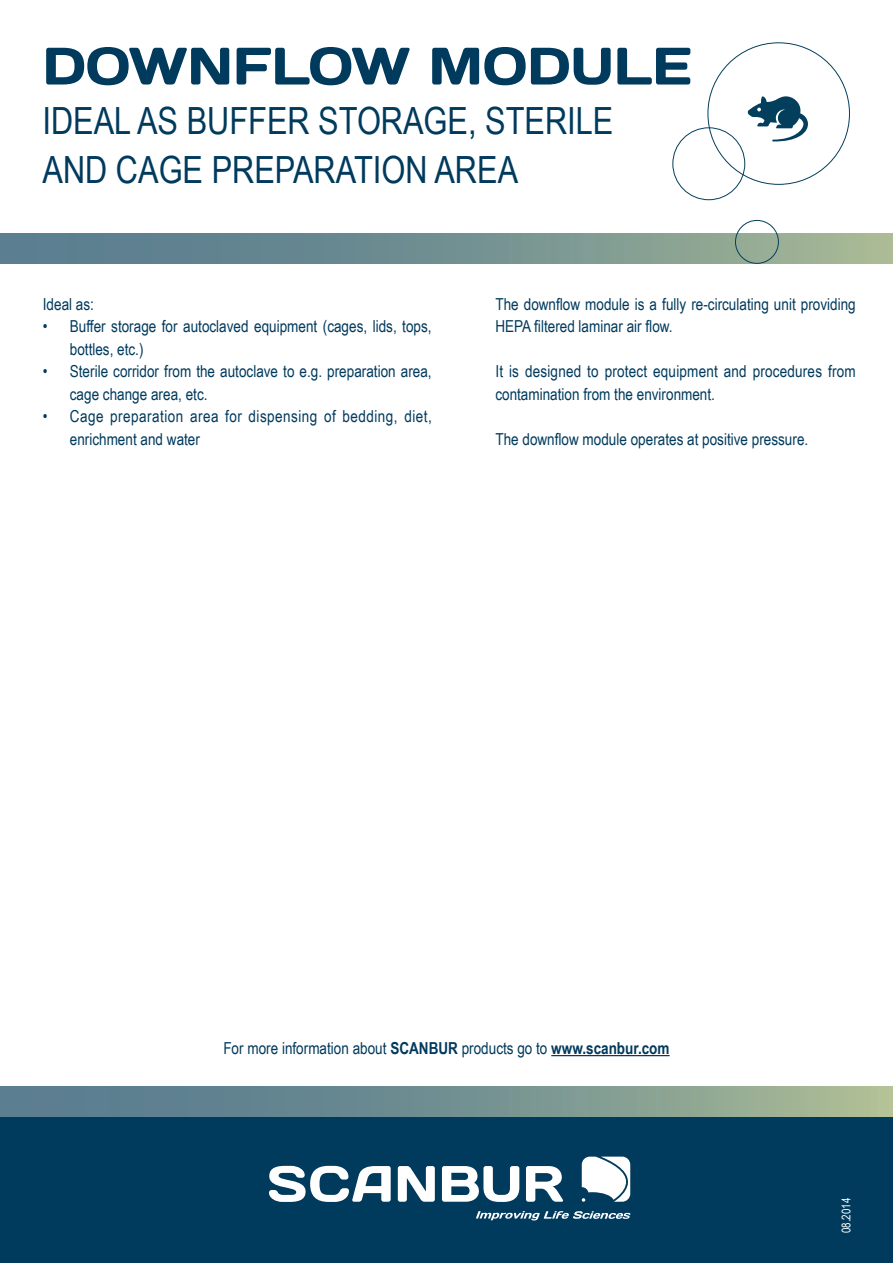
<style>
.page{position:relative;width:893px;height:1263px;background:#fff}
.page>*{position:absolute;margin:0;border:0;box-sizing:border-box;transform-origin:0 0}
.t1{font:52.5px "Days";color:#003a5d}
.t2{font:37.5px/49.1px "Arial Narrow";color:#003a5d}
.t3{font:16.5px/22.5px "Arial Narrow";color:#003a5d}
.t4{font:16.5px/22.5px "Arial Narrow";letter-spacing:.03em;color:#003a5d}
.t5{font:12px "Arial Narrow";color:#fff}
.s1{font-weight:700}
</style>
<div class="page">
<div style="left:0;top:1095px;width:893px;height:168px;background:#003a5d"></div>
<img style="left:0;top:1086px;width:893px;height:30px">
<svg style="left:269px;top:1166px;width:122px;height:36px"></svg>
<svg style="left:398px;top:1166px;width:37px;height:36px"></svg>
<svg style="left:442px;top:1166px;width:77px;height:36px"></svg>
<svg style="left:526px;top:1166px;width:37px;height:36px"></svg>
<svg style="left:582px;top:1156px;width:48px;height:46px"></svg>
<svg style="left:476px;top:1211px;width:154px;height:9px"></svg>
<img style="left:0;top:234px;width:893px;height:30px">
<div style="left:672px;top:127px;width:73px;height:73px;border:1px solid #033f5d;border-radius:50%"></div>
<div style="left:735px;top:220px;width:44px;height:44px;border:1px solid #033f5d;border-radius:50%"></div>
<svg style="left:748px;top:96px;width:60px;height:45px"></svg>
<hr style="left:551px;top:1055px;width:119px;height:1px;background:#003a5d">
<h1 class="t1" style="left:43px;top:32px;width:650px">DOWNFLOW MODULE</h1>
<h2 class="t2" style="left:43px;top:94px;width:572px">IDEAL AS BUFFER STORAGE, STERILE<br>AND CAGE PREPARATION AREA</h2>
<p class="t3" style="left:43px;top:292px;width:53px">Ideal as:</p>
<p class="t3" style="left:70px;top:314px;width:363px;text-indent:-27px">• Buffer storage for autoclaved equipment (cages, lids, tops, bottles, etc.)</p>
<p class="t3" style="left:70px;top:359px;width:363px;text-indent:-27px">• Sterile corridor from the autoclave to e.g. preparation area, cage change area, etc.</p>
<p class="t4" style="left:70px;top:405px;width:363px;text-indent:-27px">• Cage preparation area for dispensing of bedding, diet, enrichment and water</p>
<p class="t3" style="left:495px;top:292px;width:362px">The downflow module is a fully re-circulating unit providing<br>HEPA filtered laminar air flow.</p>
<p class="t3" style="left:495px;top:360px;width:362px">It is designed to protect equipment and procedures from contamination from the environment.</p>
<p class="t3" style="left:495px;top:427px;width:314px">The downflow module operates at positive pressure.</p>
<p class="t3" style="left:223px;top:1036px;width:448px">For more information about <span class="s1">SCANBUR</span> products go to <span class="s1">www.scanbur.com</span></p>
<p class="t5" style="left:837px;top:1233px;width:37px;rotate:-90deg">08.2014</p>
</div>
